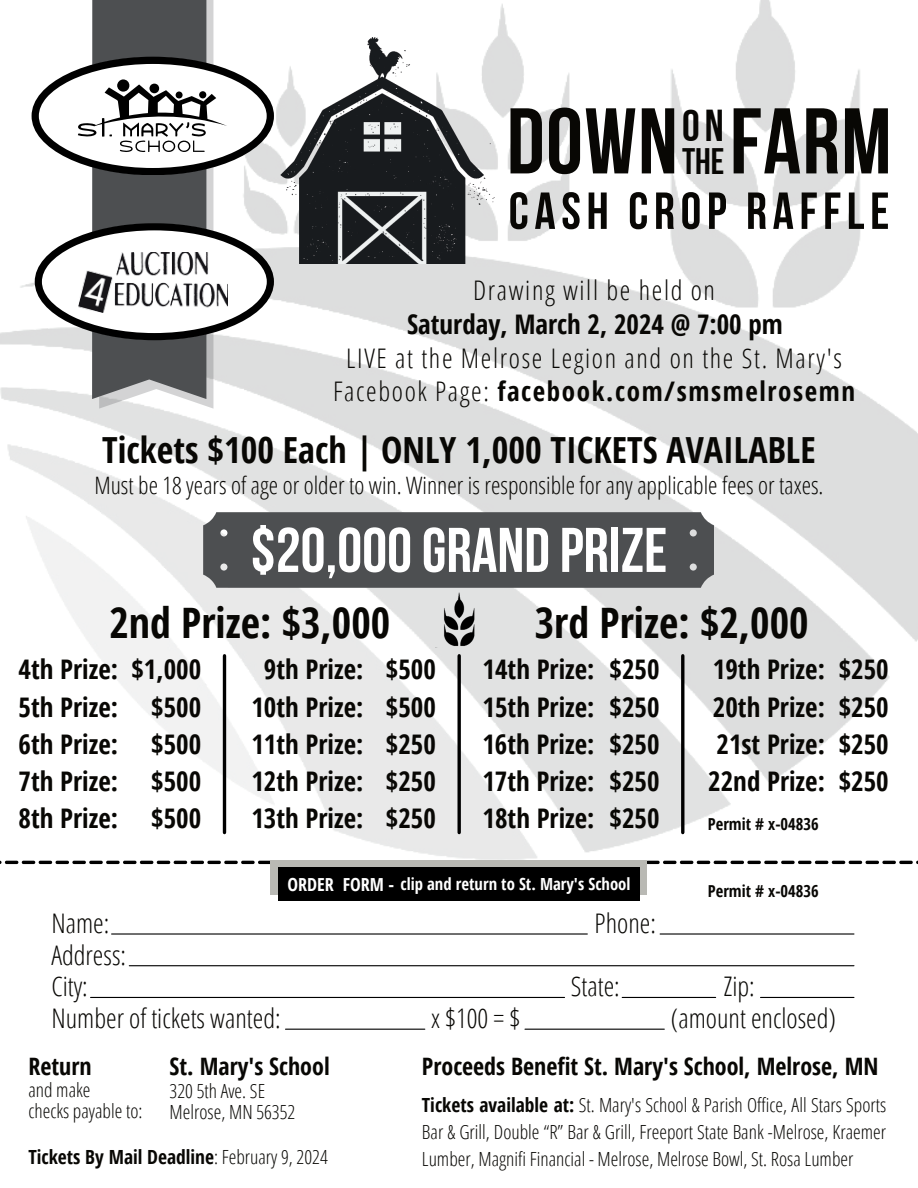
<style>
.page{position:relative;width:918px;height:1188px;background:#fff}
.page>*{position:absolute;margin:0;border:0;box-sizing:border-box;transform-origin:0 0}
.t1{font:93px "Bebas Neue Cyrillic";letter-spacing:.015em;color:#080704}
.t2{font:63px "Bebas Neue Cyrillic";color:#fff}
.t3{font:52.05px "Bebas Neue Cyrillic";letter-spacing:.11em;color:#080704}
.t4{font:44.55px "Bebas Neue Cyrillic";color:#080704}
.t5{font:700 42px "Open Sans Condensed";color:#080704}
.t6{font:36.75px "Bebas Neue Cyrillic";color:#080704}
.t7{font:700 36px "Open Sans Condensed";color:#080704}
.t8{font:700 27px/37.2px "Open Sans Condensed";color:#080704;text-align:justify}
.t9{font:300 27px/33.8px "Open Sans Condensed";letter-spacing:.06em;color:#080704;text-align:center}
.t10{font:300 27px/31.7px "Open Sans Condensed";color:#080704}
.t11{font:300 24px "Open Sans Condensed";color:#080704}
.t12{font:700 24px "Open Sans Condensed";color:#080704}
.t13{font:300 19.5px/21.3px "Open Sans Condensed";color:#080704}
.t14{font:700 19.5px "Open Sans Condensed";color:#080704}
.t15{font:700 16.65px "Open Sans Condensed";color:#fff}
.t16{font:700 16.5px "Open Sans Condensed";color:#080704}
.s1{font-weight:700}
.s2{font-size:18px}
.s3{font-weight:300}
</style>
<div class="page">
<img style="left:0;top:0;width:918px;height:860px">
<svg style="left:99px;top:0;width:114px;height:409px"></svg>
<svg style="left:92px;top:0;width:114px;height:399px;fill:#4d4f51"></svg>
<hr style="left:112px;top:933px;width:475px;height:2px;background:#000">
<hr style="left:129px;top:965px;width:725px;height:1px;background:#000">
<hr style="left:91px;top:997px;width:474px;height:1px;background:#000">
<hr style="left:286px;top:1029px;width:139px;height:1px;background:#000">
<hr style="left:525px;top:1029px;width:139px;height:1px;background:#000">
<hr style="left:622px;top:997px;width:94px;height:1px;background:#000">
<hr style="left:761px;top:997px;width:93px;height:1px;background:#000">
<hr style="left:660px;top:933px;width:194px;height:2px;background:#000">
<svg style="left:0;top:861px;width:918px;height:3px"></svg>
<div style="left:271px;top:861px;width:376px;height:34px;background:#b9b9b4"></div>
<div style="left:278px;top:867px;width:362px;height:34px;background:#000"></div>
<div style="left:203px;top:512px;width:511px;height:76px;background:#4d4f51"></div>
<svg style="left:35px;top:223px;width:239px;height:117px"></svg>
<img style="left:79px;top:252px;width:148px;height:61px">
<hr style="left:223px;top:656px;width:3px;height:177px;background:#000">
<hr style="left:458px;top:656px;width:3px;height:177px;background:#000">
<hr style="left:681px;top:656px;width:3px;height:177px;background:#000">
<svg style="left:32px;top:57px;width:242px;height:118px"></svg>
<img style="left:436px;top:586px;width:47px;height:62px">
<img style="left:274px;top:38px;width:226px;height:225px">
<h1 class="t1" style="left:507px;top:90px;width:386px">DOWN FARM</h1>
<h3 class="t4" style="left:682px;top:101px;width:43px">ON</h3>
<h3 class="t6" style="left:682px;top:141px;width:44px">THE</h3>
<h3 class="t3" style="left:509px;top:182px;width:382px">CASH CROP RAFFLE</h3>
<p class="t9" style="left:473px;top:273px;width:243px">Drawing will be held on</p>
<p class="t8" style="left:407px;top:305px;width:377px">Saturday, March 2, 2024 @ 7:00 pm</p>
<p class="t9" style="left:333px;top:340px;width:524px">LIVE at the Melrose Legion and on the St. Mary's<br>Facebook Page: <span class="s1">facebook.com/smsmelrosemn</span></p>
<h3 class="t7" style="left:102px;top:425px;width:715px">Tickets $100 Each | ONLY 1,000 TICKETS AVAILABLE</h3>
<p class="t11" style="left:94px;top:469px;width:731px">Must be 18 years of age or older to win. Winner is responsible for any applicable fees or taxes.</p>
<h2 class="t2" style="left:251px;top:515px;width:418px">$20,000 GRAND PRIZE</h2>
<h3 class="t5" style="left:109px;top:593px;width:282px">2nd Prize: $3,000</h3>
<h3 class="t5" style="left:535px;top:593px;width:275px">3rd Prize: $2,000</h3>
<p class="t8" style="left:19px;top:650px;width:101px">4th Prize:<br>5th Prize:<br>6th Prize:<br>7th Prize:<br>8th Prize:</p>
<p class="t8" style="left:151px;top:650px;width:52px;text-indent:-20px">$1,000 $500 $500 $500 $500</p>
<p class="t8" style="left:251px;top:650px;width:114px;text-align:center">9th Prize:<br>10th Prize:<br>11th Prize:<br>12th Prize:<br>13th Prize:</p>
<p class="t8" style="left:386px;top:650px;width:52px">$500 $500 $250 $250 $250</p>
<p class="t8" style="left:482px;top:650px;width:114px">14th Prize:<br>15th Prize:<br>16th Prize:<br>17th Prize:<br>18th Prize:</p>
<p class="t8" style="left:609px;top:650px;width:52px">$250 $250 $250 $250 $250</p>
<p class="t8" style="left:708px;top:650px;width:118px;text-align:center">19th Prize:<br>20th Prize:<br>21st Prize:<br>22nd Prize:</p>
<p class="t8" style="left:839px;top:650px;width:52px">$250 $250 $250 $250</p>
<p class="t16" style="left:708px;top:813px;width:112px">Permit # x-04836</p>
<p class="t10" style="left:51px;top:906px;width:231px">Name:<br>Address:<br>City:<br>Number of tickets wanted:</p>
<p class="t15" style="left:287px;top:872px;width:345px"><span class="s2">ORDER FORM -</span> clip and return to St. Mary's School</p>
<p class="t10" style="left:595px;top:906px;width:63px">Phone:</p>
<p class="t16" style="left:708px;top:879px;width:112px">Permit # x-04836</p>
<p class="t10" style="left:571px;top:970px;width:50px">State:</p>
<p class="t10" style="left:724px;top:970px;width:32px">Zip:</p>
<p class="t10" style="left:431px;top:1002px;width:90px">x $100 = $</p>
<p class="t10" style="left:671px;top:1002px;width:167px">(amount enclosed)</p>
<p class="t12" style="left:28px;top:1049px;width:65px">Return</p>
<p class="t12" style="left:422px;top:1049px;width:458px">Proceeds Benefit St. Mary's School, Melrose, MN</p>
<p class="t12" style="left:170px;top:1049px;width:162px">St. Mary's School</p>
<p class="t13" style="left:170px;top:1080px;width:127px">320 5th Ave. SE<br>Melrose, MN 56352</p>
<p class="t13" style="left:28px;top:1079px;width:116px">and make<br>checks payable to:</p>
<p class="t13" style="left:422px;top:1091px;width:466px;line-height:27px"><span class="s1">Tickets available at:</span> St. Mary's School &amp; Parish Office, All Stars Sports<br>Bar &amp; Grill, Double “R” Bar &amp; Grill, Freeport State Bank -Melrose, Kraemer</p>
<p class="t14" style="left:28px;top:1143px;width:301px">Tickets By Mail Deadline<span class="s3">: February 9, 2024</span></p>
<p class="t13" style="left:422px;top:1147px;width:433px">Lumber, Magnifi Financial - Melrose, Melrose Bowl, St. Rosa Lumber</p>
</div>
